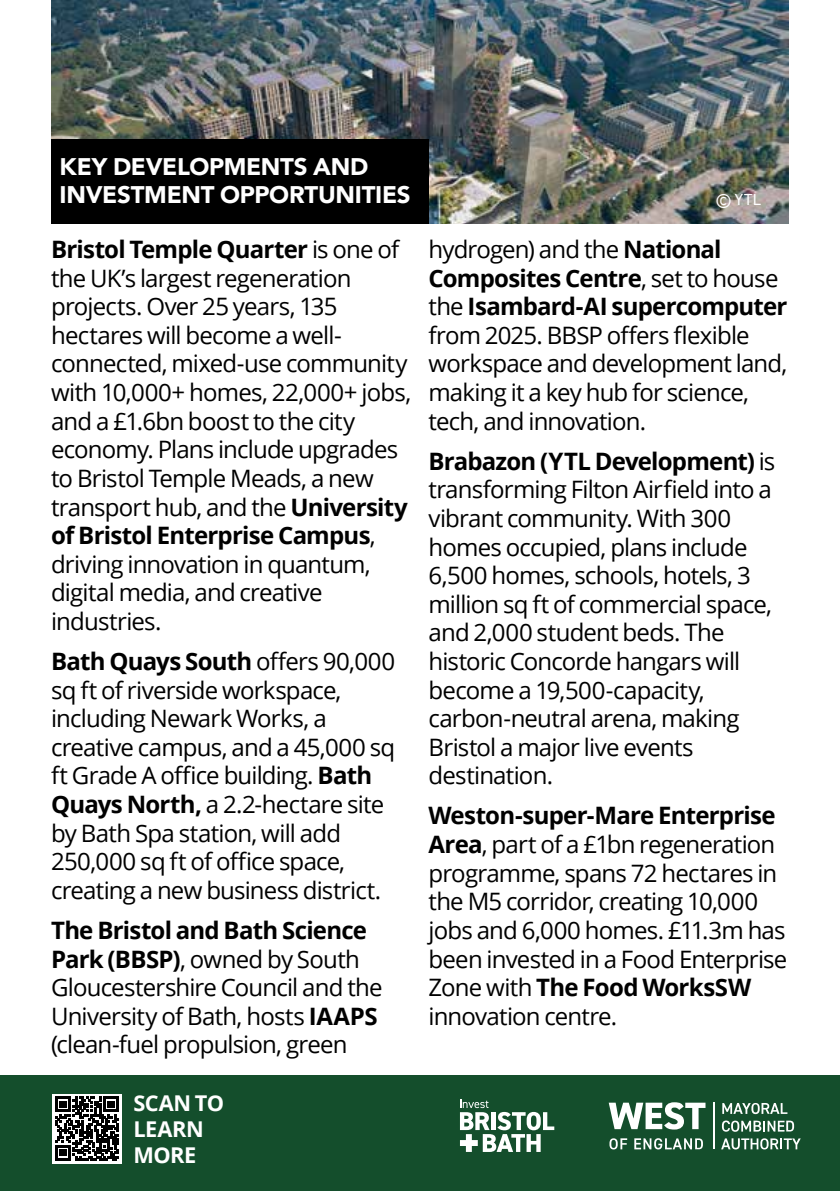
<style>
.page{position:relative;width:840px;height:1191px;background:#fff}
.page>*{position:absolute;margin:0;border:0;box-sizing:border-box;transform-origin:0 0}
.t1{font:24px/28.6px "Open Sans";letter-spacing:-.035em;color:#000}
.t2{font:900 24px/28px "Avenir";letter-spacing:-.01em;color:#fff}
.t3{font:700 21.8px/26px "Open Sans";letter-spacing:-.01em;color:#fff}
.t4{font:16px "DIN2014";color:#fff}
.s1{font-weight:700}
</style>
<div class="page">
<img style="left:51px;top:0;width:737px;height:223px">
<div style="left:0;top:1075px;width:839px;height:116px;background:#144e2c"></div>
<div style="left:52px;top:1094px;width:70px;height:69px;background:#fff"></div>
<svg style="left:55px;top:1096px;width:64px;height:64px"></svg>
<div style="left:51px;top:139px;width:377px;height:84px;background:#000"></div>
<svg style="left:609px;top:1138px;width:17px;height:11px"></svg>
<svg style="left:634px;top:1138px;width:68px;height:11px"></svg>
<svg style="left:722px;top:1103px;width:65px;height:11px"></svg>
<svg style="left:721px;top:1120px;width:72px;height:11px"></svg>
<svg style="left:721px;top:1138px;width:79px;height:11px"></svg>
<svg style="left:608px;top:1102px;width:97px;height:27px"></svg>
<hr style="left:712px;top:1102px;width:2px;height:47px;background:#fff">
<svg style="left:460px;top:1099px;width:94px;height:53px"></svg>
<p class="t2" style="left:60px;top:152px;width:352px">KEY DEVELOPMENTS AND<br>INVESTMENT OPPORTUNITIES</p>
<p class="t1" style="left:51px;top:234px;width:361px"><span class="s1">Bristol Temple Quarter</span> is one of the UK’s largest regeneration projects. Over 25 years, 135 hectares will become a well&shy;connected, mixed-use community with 10,000+ homes, 22,000+ jobs, and a £1.6bn boost to the city economy. Plans include upgrades to Bristol Temple Meads, a new transport hub, and the <span class="s1">University of Bristol Enterprise Campus</span>, driving innovation in quantum, digital media, and creative industries.</p>
<p class="t1" style="left:51px;top:646px;width:345px"><span class="s1">Bath Quays South</span> offers 90,000 sq ft of riverside workspace, including Newark Works, a creative campus, and a 45,000 sq ft Grade A office building. <span class="s1">Bath<br>Quays North,</span> a 2.2-hectare site by Bath Spa station, will add<br>250,000 sq ft of office space, creating a new business district.</p>
<p class="t1" style="left:51px;top:915px;width:333px"><span class="s1">The Bristol and Bath Science<br>Park (BBSP)</span>, owned by South<br>Gloucestershire Council and the<br>University of Bath, hosts <span class="s1">IAAPS </span>(clean-fuel propulsion, green</p>
<p class="t3" style="left:133px;top:1089px;width:92px">SCAN TO<br>LEARN<br>MORE</p>
<p class="t4" style="left:715px;top:189px;width:46px">© YTL</p>
<p class="t1" style="left:428px;top:234px;width:360px">hydrogen) and the <span class="s1">National<br>Composites Centre</span>, set to house the <span class="s1">Isambard-AI supercomputer </span>from 2025. BBSP offers flexible workspace and development land, making it a key hub for science, tech, and innovation.</p>
<p class="t1" style="left:428px;top:446px;width:348px"><span class="s1">Brabazon (YTL Development)</span> is transforming Filton Airfield into a vibrant community. With 300 homes occupied, plans include<br>6,500 homes, schools, hotels, 3 million sq ft of commercial space, and 2,000 student beds. The historic Concorde hangars will become a 19,500-capacity, carbon-neutral arena, making<br>Bristol a major live events destination.</p>
<p class="t1" style="left:428px;top:800px;width:360px"><span class="s1">Weston-super-Mare Enterprise<br>Area</span>, part of a £1bn regeneration programme, spans 72 hectares in the M5 corridor, creating 10,000 jobs and 6,000 homes. £11.3m has been invested in a Food Enterprise<br>Zone with <span class="s1">The Food WorksSW </span>innovation centre.</p>
</div>
